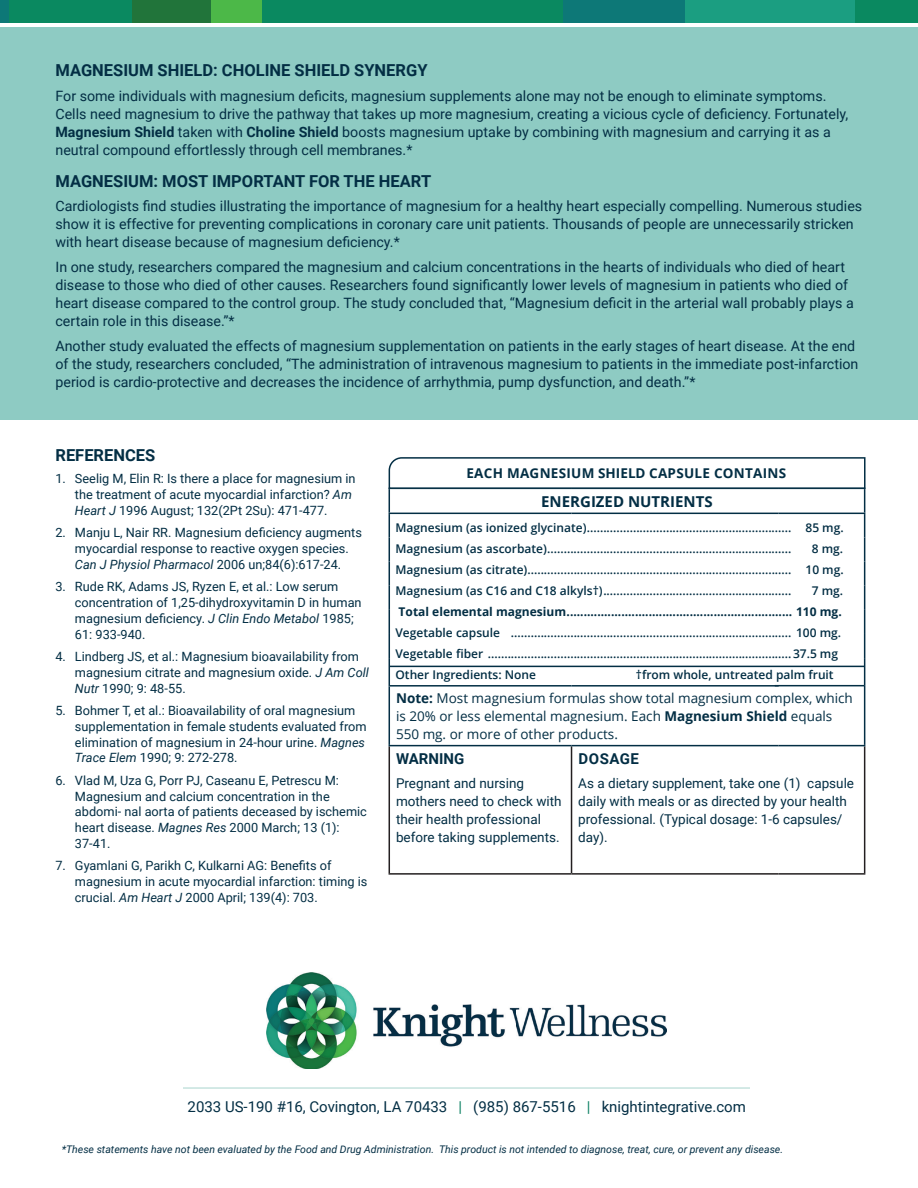
<style>
.page{position:relative;width:918px;height:1188px;background:#fff}
.page>*{position:absolute;margin:0;border:0;box-sizing:border-box;transform-origin:0 0}
.t1{font:700 16.5px "Roboto";color:#032e44}
.t2{font:15px "Roboto";color:#032e44}
.t3{font:700 15px "Open Sans";color:#032e44}
.t4{font:700 15px "Roboto";color:#032e44}
.t5{font:14.25px/18px "Roboto";color:#032e44}
.t6{font:13.5px/18px "Roboto";color:#032e44}
.t7{font:13.5px/18px "Open Sans";color:#032e44}
.t8{font:700 13.5px "Open Sans";letter-spacing:.02em;color:#032e44}
.t9{font:12.75px/15.8px "Roboto";color:#032e44}
.t10{font:600 12px/21px "Open Sans";color:#032e44}
.t11{font:700 12px "Open Sans";color:#032e44}
.t12{font:italic 10.5px "Roboto";color:#032e44}
.s1{font-weight:700}
.s2{font-style:italic}
.s3{color:#0e8164}
</style>
<div class="page">
<div style="left:0;top:27px;width:918px;height:392px;background:#8ecbc3"></div>
<div style="left:0;top:0;width:918px;height:23px;background:#0a8960"></div>
<div style="left:563px;top:0;width:123px;height:23px;background:#0d7877"></div>
<div style="left:0;top:0;width:8px;height:23px;background:#0d7877"></div>
<div style="left:686px;top:0;width:169px;height:23px;background:#1b9e81"></div>
<div style="left:211px;top:0;width:51px;height:23px;background:#4cb848"></div>
<div style="left:132px;top:0;width:79px;height:23px;background:#21743a"></div>
<hr style="left:183px;top:1087px;width:567px;height:2px;background:#c5e2de">
<svg style="left:390px;top:686px;width:474px;height:187px"></svg>
<hr style="left:571px;top:746px;width:1px;height:127px;background:#231f20">
<hr style="left:389px;top:746px;width:1px;height:127px;background:#231f20">
<hr style="left:864px;top:746px;width:1px;height:127px;background:#231f20">
<hr style="left:389px;top:873px;width:183px;height:2px;background:#231f20">
<hr style="left:572px;top:873px;width:207px;height:2px;background:#231f20">
<hr style="left:779px;top:873px;width:86px;height:2px;background:#231f20">
<hr style="left:389px;top:685px;width:183px;height:2px;background:#032e44">
<hr style="left:389px;top:687px;width:1px;height:58px;background:#032e44">
<hr style="left:572px;top:685px;width:207px;height:2px;background:#032e44">
<hr style="left:864px;top:686px;width:1px;height:59px;background:#032e44">
<hr style="left:389px;top:745px;width:183px;height:1px;background:#032e44">
<hr style="left:572px;top:745px;width:207px;height:1px;background:#032e44">
<hr style="left:779px;top:745px;width:86px;height:1px;background:#032e44">
<svg style="left:388px;top:457px;width:478px;height:229px"></svg>
<hr style="left:390px;top:666px;width:474px;height:1px;background:#032e44">
<hr style="left:775px;top:685px;width:89px;height:1px;background:#032e44">
<img style="left:267px;top:973px;width:399px;height:96px">
<p class="t1" style="left:56px;top:59px;width:374px">MAGNESIUM SHIELD: CHOLINE SHIELD SYNERGY</p>
<p class="t5" style="left:56px;top:87px;width:794px">For some individuals with magnesium deficits, magnesium supplements alone may not be enough to eliminate symptoms.<br>Cells need magnesium to drive the pathway that takes up more magnesium, creating a vicious cycle of deficiency. Fortunately, <span class="s1">Magnesium Shield</span> taken with <span class="s1">Choline Shield</span> boosts magnesium uptake by combining with magnesium and carrying it as a neutral compound effortlessly through cell membranes.*</p>
<p class="t1" style="left:56px;top:169px;width:377px">MAGNESIUM: MOST IMPORTANT FOR THE HEART</p>
<p class="t5" style="left:56px;top:197px;width:808px">Cardiologists find studies illustrating the importance of magnesium for a healthy heart especially compelling. Numerous studies show it is effective for preventing complications in coronary care unit patients. Thousands of people are unnecessarily stricken with heart disease because of magnesium deficiency.*</p>
<p class="t5" style="left:56px;top:258px;width:800px">In one study, researchers compared the magnesium and calcium concentrations in the hearts of individuals who died of heart disease to those who died of other causes. Researchers found significantly lower levels of magnesium in patients who died of heart disease compared to the control group. The study concluded that, “Magnesium deficit in the arterial wall probably plays a certain role in this disease.”*</p>
<p class="t5" style="left:56px;top:336px;width:805px">Another study evaluated the effects of magnesium supplementation on patients in the early stages of heart disease. At the end of the study, researchers concluded, “The administration of intravenous magnesium to patients in the immediate post-infarction period is cardio-protective and decreases the incidence of arrhythmia, pump dysfunction, and death.”*</p>
<p class="t1" style="left:56px;top:443px;width:101px">REFERENCES</p>
<p class="t9" style="left:75px;top:470px;width:282px;text-indent:-19px">1. Seelig M, Elin R: Is there a place for magnesium in the treatment of acute myocardial infarction? <span class="s2">Am<br>Heart J</span> 1996 August; 132(2Pt 2Su): 471-477.</p>
<p class="t9" style="left:56px;top:524px;width:308px;text-align:center">2. Manju L, Nair RR. Magnesium deficiency augments myocardial response to reactive oxygen species.<br><span class="s2">Can J Physiol Pharmacol</span> 2006 un;84(6):617-24.</p>
<p class="t9" style="left:75px;top:578px;width:288px;text-indent:-19px">3. Rude RK, Adams JS, Ryzen E, et al.: Low serum concentration of 1,25-dihydroxyvitamin D in human magnesium deficiency. <span class="s2">J Clin Endo Metabol</span> 1985; 61: 933-940.</p>
<p class="t9" style="left:75px;top:648px;width:295px;text-indent:-19px">4. Lindberg JS, et al.: Magnesium bioavailability from magnesium citrate and magnesium oxide. <span class="s2">J Am Coll<br>Nutr</span> 1990; 9: 48-55.</p>
<p class="t9" style="left:75px;top:702px;width:293px;text-indent:-19px">5. Bohmer T, et al.: Bioavailability of oral magnesium supplementation in female students evaluated from elimination of magnesium in 24-hour urine. <span class="s2">Magnes Trace Elem</span> 1990; 9: 272-278.</p>
<p class="t9" style="left:75px;top:772px;width:294px;text-indent:-19px">6. Vlad M, Uza G, Porr PJ, Caseanu E, Petrescu M:<br>Magnesium and calcium concentration in the abdomi- nal aorta of patients deceased by ischemic heart disease. <span class="s2">Magnes Res</span> 2000 March; 13 (1):<br>37-41.</p>
<p class="t9" style="left:75px;top:857px;width:294px;text-indent:-19px">7. Gyamlani G, Parikh C, Kulkarni AG: Benefits of magnesium in acute myocardial infarction: timing is crucial. <span class="s2">Am Heart J</span> 2000 April; 139(4): 703.</p>
<p class="t8" style="left:466px;top:464px;width:321px">EACH MAGNESIUM SHIELD CAPSULE CONTAINS</p>
<p class="t3" style="left:541px;top:491px;width:173px">ENERGIZED NUTRIENTS</p>
<p class="t10" style="left:396px;top:517px;width:450px">Magnesium (as ionized glycinate) .............................................................. 85 mg.<br>Magnesium (as ascorbate) ..........................................................................</p>
<p class="t10" style="left:396px;top:538px;width:450px;text-align:justify;text-indent:416px">8 mg.<br>Magnesium (as citrate) ................................................................................ 10 mg.<br>Magnesium (as C16 and C18 alkyls†) .........................................................</p>
<p class="t10" style="left:812px;top:580px;width:33px">7 mg.</p>
<p class="t11" style="left:399px;top:603px;width:445px">Total elemental magnesium .................................................................. 110 mg.</p>
<p class="t10" style="left:396px;top:622px;width:447px">Vegetable capsule ..................................................................................... 100 mg.<br>Vegetable fiber ............................................................................................37.5 mg<br>Other Ingredients: None</p>
<p class="t10" style="left:636px;top:664px;width:199px">†from whole, untreated palm fruit</p>
<p class="t7" style="left:396px;top:689px;width:458px"><span class="s1">Note:</span> Most magnesium formulas show total magnesium complex, which is 20% or less elemental magnesium. Each <span class="s1">Magnesium Shield</span> equals<br>550 mg. or more of other products.</p>
<p class="t4" style="left:396px;top:748px;width:70px">WARNING</p>
<p class="t6" style="left:396px;top:774px;width:167px">Pregnant and nursing mothers need to check with their health professional before taking supplements.</p>
<p class="t4" style="left:579px;top:748px;width:62px">DOSAGE</p>
<p class="t6" style="left:578px;top:774px;width:277px">As a dietary supplement, take one (1) capsule daily with meals or as directed by your health professional. (Typical dosage: 1-6 capsules/ day).</p>
<p class="t2" style="left:188px;top:1096px;width:560px">2033 US-190 #16, Covington, LA 70433 <span class="s3">|</span> (985) 867-5516 <span class="s3">|</span> knightintegrative.com</p>
<p class="t12" style="left:62px;top:1142px;width:723px">*These statements have not been evaluated by the Food and Drug Administration. This product is not intended to diagnose, treat, cure, or prevent any disease.</p>
</div>
